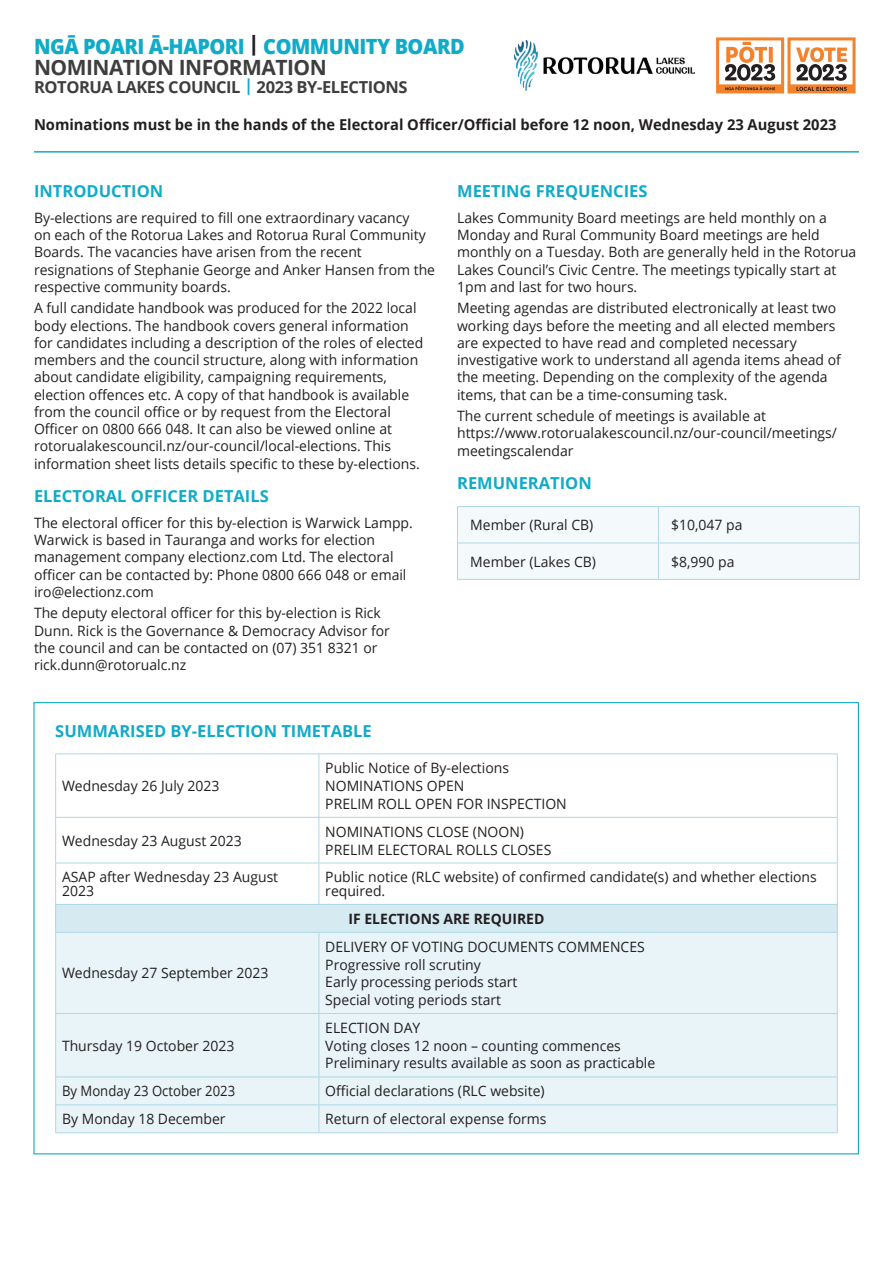
<style>
.page{position:relative;width:893px;height:1263px;background:#fff}
.page>*{position:absolute;margin:0;border:0;box-sizing:border-box;transform-origin:0 0}
.t1{font:800 21px/21px "Open Sans";letter-spacing:-.025em;color:#10abc8;scale:.95 1}
.SUB{font:700 16.5px "Open Sans";color:#10abc8}
.t2{font:700 16.5px "Open Sans";letter-spacing:-.025em;color:#3e3e3f}
.t3{font:700 15px "Open Sans";color:#231f20}
.t4{font:14.25px/17.2px "Open Sans";color:#231f20}
.t5{font:700 14.25px "Open Sans";color:#231f20}
.t6{font:14.25px "Open Sans";color:#231f20;scale:.92 1}
.s1{color:#231f20}
.s2{font-weight:700;color:#3e3e3f}
.s3{color:#10abc8}
</style>
<div class="page">
<div style="left:458px;top:507px;width:401px;height:72px;background:#f4fafc"></div>
<hr style="left:457px;top:507px;width:1px;height:36px;background:#aed7e6">
<hr style="left:457px;top:543px;width:1px;height:36px;background:#aed7e6">
<hr style="left:457px;top:506px;width:201px;height:1px;background:#aed7e6">
<hr style="left:457px;top:543px;width:201px;height:1px;background:#aed7e6">
<hr style="left:457px;top:579px;width:201px;height:1px;background:#aed7e6">
<hr style="left:658px;top:507px;width:1px;height:36px;background:#aed7e6">
<hr style="left:658px;top:543px;width:1px;height:36px;background:#aed7e6">
<hr style="left:658px;top:506px;width:202px;height:1px;background:#aed7e6">
<hr style="left:859px;top:507px;width:1px;height:36px;background:#aed7e6">
<hr style="left:859px;top:543px;width:1px;height:36px;background:#aed7e6">
<hr style="left:658px;top:543px;width:202px;height:1px;background:#aed7e6">
<hr style="left:658px;top:579px;width:202px;height:1px;background:#aed7e6">
<hr style="left:34px;top:151px;width:825px;height:2px;background:#10abc8">
<svg style="left:716px;top:37px;width:140px;height:57px"></svg>
<svg style="left:716px;top:37px;width:139px;height:56px"></svg>
<img style="left:514px;top:40px;width:181px;height:51px">
<svg style="left:56px;top:754px;width:781px;height:150px"></svg>
<div style="left:56px;top:904px;width:781px;height:28px;background:#d5eaf1"></div>
<div style="left:56px;top:933px;width:781px;height:199px;background:#e9f4f8"></div>
<hr style="left:55px;top:754px;width:1px;height:63px;background:#aed7e6">
<hr style="left:55px;top:818px;width:1px;height:45px;background:#aed7e6">
<hr style="left:55px;top:863px;width:1px;height:41px;background:#aed7e6">
<hr style="left:55px;top:753px;width:264px;height:1px;background:#aed7e6">
<hr style="left:319px;top:753px;width:519px;height:1px;background:#aed7e6">
<hr style="left:319px;top:754px;width:1px;height:63px;background:#aed7e6">
<hr style="left:837px;top:754px;width:1px;height:63px;background:#aed7e6">
<hr style="left:319px;top:818px;width:1px;height:45px;background:#aed7e6">
<hr style="left:837px;top:818px;width:1px;height:45px;background:#aed7e6">
<hr style="left:319px;top:863px;width:1px;height:41px;background:#aed7e6">
<hr style="left:837px;top:863px;width:1px;height:41px;background:#aed7e6">
<hr style="left:55px;top:817px;width:264px;height:1px;background:#aed7e6">
<hr style="left:319px;top:817px;width:519px;height:1px;background:#aed7e6">
<hr style="left:55px;top:863px;width:264px;height:1px;background:#aed7e6">
<hr style="left:319px;top:863px;width:519px;height:1px;background:#aed7e6">
<svg style="left:55px;top:905px;width:1px;height:27px"></svg>
<hr style="left:55px;top:904px;width:264px;height:1px;background:#aed7e6">
<hr style="left:319px;top:904px;width:519px;height:1px;background:#aed7e6">
<svg style="left:837px;top:905px;width:1px;height:27px"></svg>
<hr style="left:55px;top:933px;width:1px;height:80px;background:#aed7e6">
<hr style="left:55px;top:1014px;width:1px;height:62px;background:#aed7e6">
<svg style="left:55px;top:1077px;width:1px;height:55px"></svg>
<hr style="left:55px;top:932px;width:264px;height:1px;background:#aed7e6">
<hr style="left:319px;top:932px;width:519px;height:1px;background:#aed7e6">
<hr style="left:319px;top:933px;width:1px;height:80px;background:#aed7e6">
<hr style="left:837px;top:933px;width:1px;height:80px;background:#aed7e6">
<hr style="left:319px;top:1014px;width:1px;height:62px;background:#aed7e6">
<hr style="left:837px;top:1014px;width:1px;height:62px;background:#aed7e6">
<svg style="left:319px;top:1077px;width:1px;height:55px"></svg>
<svg style="left:837px;top:1077px;width:1px;height:55px"></svg>
<hr style="left:55px;top:1013px;width:264px;height:1px;background:#aed7e6">
<hr style="left:319px;top:1013px;width:519px;height:1px;background:#aed7e6">
<hr style="left:55px;top:1076px;width:264px;height:1px;background:#aed7e6">
<hr style="left:319px;top:1076px;width:519px;height:1px;background:#aed7e6">
<hr style="left:55px;top:1104px;width:264px;height:1px;background:#aed7e6">
<hr style="left:319px;top:1104px;width:519px;height:1px;background:#aed7e6">
<hr style="left:55px;top:1132px;width:264px;height:1px;background:#aed7e6">
<hr style="left:319px;top:1132px;width:519px;height:1px;background:#aed7e6">
<p class="t1" style="left:34px;top:35px;width:455px">NGĀ POARI Ā-HAPORI <span class="s1">|</span> COMMUNITY BOARD<br><span class="s2">NOMINATION INFORMATION</span></p>
<p class="t2" style="left:34px;top:75px;width:375px">ROTORUA LAKES COUNCIL <span class="s3">|</span> 2023 BY-ELECTIONS</p>
<p class="t3" style="left:34px;top:114px;width:804px">Nominations must be in the hands of the Electoral Officer/Official before 12 noon, Wednesday 23 August 2023</p>
<p class="SUB" style="left:34px;top:179px;width:131px">INTRODUCTION</p>
<p class="t4" style="left:34px;top:209px;width:403px">By-elections are required to fill one extraordinary vacancy<br>on each of the Rotorua Lakes and Rotorua Rural Community Boards. The vacancies have arisen from the recent resignations of Stephanie George and Anker Hansen from the respective community boards.</p>
<p class="t4" style="left:34px;top:299px;width:391px">A full candidate handbook was produced for the 2022 local body elections. The handbook covers general information for candidates including a description of the roles of elected members and the council structure, along with information about candidate eligibility, campaigning requirements, election offences etc. A copy of that handbook is available from the council office or by request from the Electoral Officer on 0800 666 048. It can also be viewed online at rotorualakescouncil.nz/our-council/local-elections. This information sheet lists details specific to these by-elections.</p>
<p class="SUB" style="left:34px;top:484px;width:236px">ELECTORAL OFFICER DETAILS</p>
<p class="t4" style="left:34px;top:514px;width:380px">The electoral officer for this by-election is Warwick Lampp.<br>Warwick is based in Tauranga and works for election management company electionz.com Ltd. The electoral officer can be contacted by: Phone 0800 666 048 or email iro@electionz.com</p>
<p class="t4" style="left:34px;top:604px;width:357px">The deputy electoral officer for this by-election is Rick Dunn. Rick is the Governance &amp; Democracy Advisor for the council and can be contacted on (07) 351 8321 or rick.dunn@rotorualc.nz</p>
<p class="SUB" style="left:55px;top:719px;width:318px">SUMMARISED BY-ELECTION TIMETABLE</p>
<p class="SUB" style="left:457px;top:179px;width:192px">MEETING FREQUENCIES</p>
<p class="t4" style="left:457px;top:209px;width:401px">Lakes Community Board meetings are held monthly on a Monday and Rural Community Board meetings are held monthly on a Tuesday. Both are generally held in the Rotorua Lakes Council’s Civic Centre. The meetings typically start at 1pm and last for two hours.</p>
<p class="t4" style="left:457px;top:299px;width:385px">Meeting agendas are distributed electronically at least two working days before the meeting and all elected members are expected to have read and completed necessary investigative work to understand all agenda items ahead of the meeting. Depending on the complexity of the agenda items, that can be a time-consuming task.</p>
<p class="t4" style="left:457px;top:407px;width:381px">The current schedule of meetings is available at https://www.rotorualakescouncil.nz/our-council/meetings/ meetingscalendar</p>
<p class="SUB" style="left:457px;top:471px;width:136px">REMUNERATION</p>
<p class="t4" style="left:470px;top:516px;width:125px">Member (Rural CB)</p>
<p class="t4" style="left:671px;top:516px;width:73px">$10,047 pa</p>
<p class="t4" style="left:470px;top:552px;width:127px">Member (Lakes CB)</p>
<p class="t4" style="left:671px;top:552px;width:65px">$8,990 pa</p>
<p class="t4" style="left:62px;top:777px;width:159px">Wednesday 26 July 2023</p>
<p class="t4" style="left:62px;top:831px;width:181px">Wednesday 23 August 2023</p>
<p class="t4" style="left:325px;top:759px;width:185px">Public Notice of By-elections</p>
<p class="t4" style="left:325px;top:777px;width:141px">NOMINATIONS OPEN</p>
<p class="t4" style="left:325px;top:795px;width:243px">PRELIM ROLL OPEN FOR INSPECTION</p>
<p class="t4" style="left:325px;top:822px;width:200px">NOMINATIONS CLOSE (NOON)</p>
<p class="t4" style="left:325px;top:840px;width:228px">PRELIM ELECTORAL ROLLS CLOSES</p>
<p class="t4" style="left:62px;top:870px;width:218px;line-height:13.5px">ASAP after Wednesday 23 August<br>2023</p>
<p class="t4" style="left:325px;top:870px;width:493px;line-height:13.5px">Public notice (RLC website) of confirmed candidate(s) and whether elections required.</p>
<p class="t5" style="left:349px;top:908px;width:197px">IF ELECTIONS ARE REQUIRED</p>
<p class="t4" style="left:62px;top:964px;width:208px">Wednesday 27 September 2023</p>
<p class="t4" style="left:62px;top:1036px;width:174px">Thursday 19 October 2023</p>
<p class="t4" style="left:325px;top:937px;width:321px">DELIVERY OF VOTING DOCUMENTS COMMENCES</p>
<p class="t4" style="left:325px;top:955px;width:157px">Progressive roll scrutiny</p>
<p class="t4" style="left:325px;top:973px;width:194px">Early processing periods start</p>
<p class="t4" style="left:325px;top:991px;width:177px">Special voting periods start</p>
<p class="t4" style="left:325px;top:1019px;width:97px">ELECTION DAY</p>
<p class="t4" style="left:325px;top:1036px;width:297px">Voting closes 12 noon – counting commences</p>
<p class="t4" style="left:325px;top:1054px;width:331px">Preliminary results available as soon as practicable</p>
<p class="t6" style="left:62px;top:1081px;width:190px">By Monday 23 October 2023</p>
<p class="t4" style="left:325px;top:1082px;width:221px">Official declarations (RLC website)</p>
<p class="t4" style="left:62px;top:1110px;width:165px">By Monday 18 December</p>
<p class="t4" style="left:325px;top:1110px;width:223px">Return of electoral expense forms</p>
</div>
